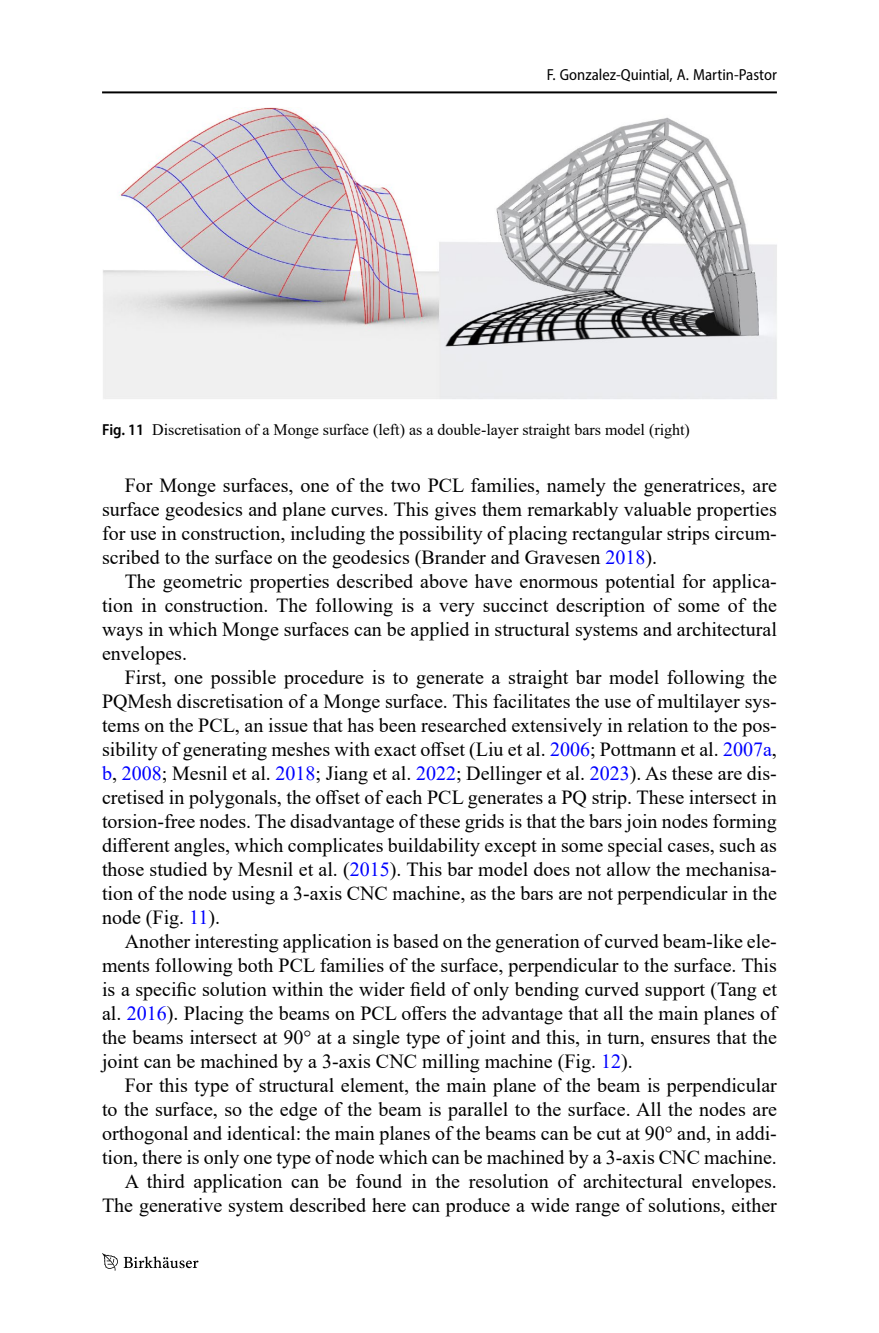
<style>
.page{position:relative;width:879px;height:1333px;background:#fff}
.page>*{position:absolute;margin:0;border:0;box-sizing:border-box;transform-origin:0 0}
.Body_Text_Indent{font:20px/24px "Times New Roman";color:#000;text-align:justify}
.Figure_Caption{font:16px "Times New Roman";color:#000}
.t1{font:semi-condensed 16px "Myriad Pro";color:#000}
.s1{font-family:"Myriad Pro";font-weight:600;font-stretch:semi-condensed}
.s2{color:#00f}
</style>
<div class="page">
<hr style="left:102px;top:91px;width:675px;height:2px;background:#000">
<img style="left:103px;top:108px;width:674px;height:291px">
<svg style="left:124px;top:1256px;width:74px;height:11px"></svg>
<svg style="left:102px;top:1253px;width:16px;height:17px"></svg>
<p class="t1" style="left:547px;top:65px;width:231px">F. Gonzalez‑Quintial, A. Martin‑Pastor</p>
<p class="Figure_Caption" style="left:102px;top:418px;width:589px"><span class="s1">Fig. 11</span> Discretisation of a Monge surface (left) as a double-layer straight bars model (right)</p>
<p class="Body_Text_Indent" style="left:102px;top:472px;width:676px;text-indent:23px">For Monge surfaces, one of the two PCL families, namely the generatrices, are surface geodesics and plane curves. This gives them remarkably valuable properties for use in construction, including the possibility of placing rectangular strips circum&shy;scribed to the surface on the geodesics (Brander and Gravesen <span class="s2">2018</span>).</p>
<p class="Body_Text_Indent" style="left:102px;top:568px;width:676px;text-indent:23px">The geometric properties described above have enormous potential for applica&shy;tion in construction. The following is a very succinct description of some of the ways in which Monge surfaces can be applied in structural systems and architectural envelopes.</p>
<p class="Body_Text_Indent" style="left:102px;top:664px;width:676px;text-indent:23px">First, one possible procedure is to generate a straight bar model following the PQMesh discretisation of a Monge surface. This facilitates the use of multilayer sys&shy;tems on the PCL, an issue that has been researched extensively in relation to the pos&shy;sibility of generating meshes with exact offset (Liu et al. <span class="s2">2006</span>; Pottmann et al. <span class="s2">2007a</span>, <span class="s2">b</span>, <span class="s2">2008</span>; Mesnil et al. <span class="s2">2018</span>; Jiang et al. <span class="s2">2022</span>; Dellinger et al. <span class="s2">2023</span>). As these are dis&shy;cretised in polygonals, the offset of each PCL generates a PQ strip. These intersect in torsion-free nodes. The disadvantage of these grids is that the bars join nodes forming different angles, which complicates buildability except in some special cases, such as those studied by Mesnil et al. (<span class="s2">2015</span>). This bar model does not allow the mechanisa&shy;tion of the node using a 3-axis CNC machine, as the bars are not perpendicular in the node (Fig. <span class="s2">11</span>).</p>
<p class="Body_Text_Indent" style="left:102px;top:928px;width:676px;text-indent:23px">Another interesting application is based on the generation of curved beam-like ele&shy;ments following both PCL families of the surface, perpendicular to the surface. This is a specific solution within the wider field of only bending curved support (Tang et al. <span class="s2">2016</span>). Placing the beams on PCL offers the advantage that all the main planes of the beams intersect at 90° at a single type of joint and this, in turn, ensures that the joint can be machined by a 3-axis CNC milling machine (Fig. <span class="s2">12</span>).</p>
<p class="Body_Text_Indent" style="left:102px;top:1072px;width:676px;text-indent:23px">For this type of structural element, the main plane of the beam is perpendicular to the surface, so the edge of the beam is parallel to the surface. All the nodes are orthogonal and identical: the main planes of the beams can be cut at 90° and, in addi&shy;tion, there is only one type of node which can be machined by a 3-axis CNC machine.</p>
<p class="Body_Text_Indent" style="left:102px;top:1168px;width:676px;text-align:right">A third application can be found in the resolution of architectural envelopes.<br>The generative system described here can produce a wide range of solutions, either</p>
</div>
